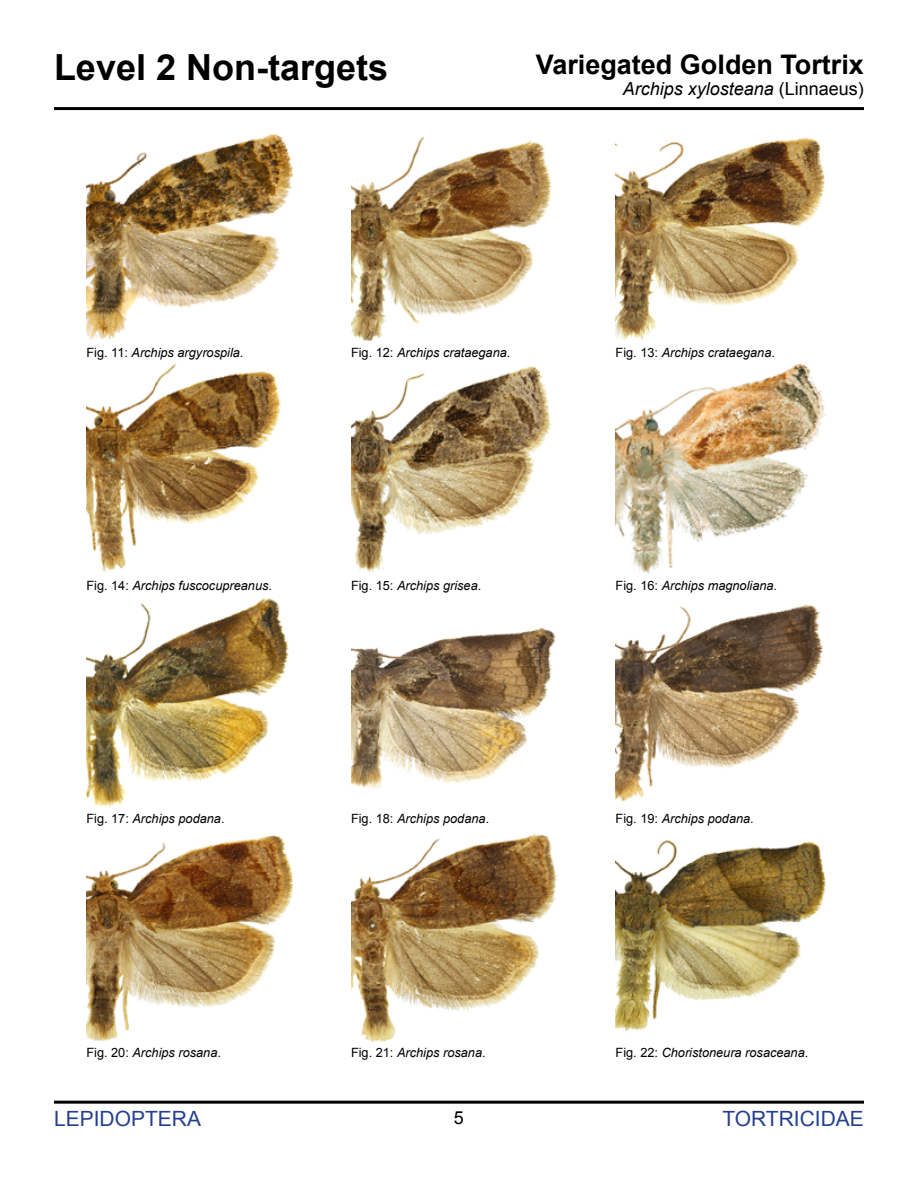
<style>
.page{position:relative;width:918px;height:1188px;background:#fff}
.page>*{position:absolute;margin:0;border:0;box-sizing:border-box;transform-origin:0 0}
.t1{font:700 36px "Arial";color:#000}
.t2{font:700 27px "Arial";color:#000}
.t3{font:21px "Arial";color:#25408f}
.t4{font:italic 18px "Arial";color:#000}
.t5{font:18px "Arial";color:#000}
.t6{font:italic 12.75px "Arial";color:#000}
.s1{font-style:normal}
</style>
<div class="page">
<hr style="left:54px;top:1101px;width:810px;height:3px;background:#000">
<hr style="left:54px;top:107px;width:810px;height:3px;background:#000">
<img style="left:86px;top:133px;width:207px;height:207px">
<img style="left:351px;top:137px;width:201px;height:204px">
<img style="left:616px;top:137px;width:210px;height:203px">
<img style="left:86px;top:364px;width:195px;height:209px">
<img style="left:351px;top:366px;width:201px;height:207px">
<img style="left:616px;top:362px;width:210px;height:212px">
<img style="left:86px;top:597px;width:203px;height:210px">
<img style="left:351px;top:627px;width:205px;height:162px">
<img style="left:616px;top:605px;width:207px;height:197px">
<img style="left:86px;top:835px;width:207px;height:207px">
<img style="left:351px;top:834px;width:207px;height:208px">
<img style="left:616px;top:840px;width:210px;height:192px">
<h1 class="t1" style="left:54px;top:44px;width:336px">Level 2 Non-targets</h1>
<h2 class="t2" style="left:536px;top:46px;width:330px">Variegated Golden Tortrix</h2>
<h3 class="t4" style="left:623px;top:77px;width:243px">Archips xylosteana <span class="s1">(Linnaeus)</span></h3>
<p class="t6" style="left:86px;top:344px;width:159px"><span class="s1">Fig. 11:</span> Archips argyrospila<span class="s1">.</span></p>
<p class="t6" style="left:351px;top:344px;width:161px"><span class="s1">Fig. 12:</span> Archips crataegana<span class="s1">.</span></p>
<p class="t6" style="left:616px;top:344px;width:161px"><span class="s1">Fig. 13:</span> Archips crataegana<span class="s1">.</span></p>
<p class="t6" style="left:86px;top:577px;width:187px"><span class="s1">Fig. 14:</span> Archips fuscocupreanus<span class="s1">.</span></p>
<p class="t6" style="left:351px;top:577px;width:132px"><span class="s1">Fig. 15:</span> Archips grisea<span class="s1">.</span></p>
<p class="t6" style="left:616px;top:577px;width:163px"><span class="s1">Fig. 16:</span> Archips magnoliana<span class="s1">.</span></p>
<p class="t6" style="left:86px;top:811px;width:140px"><span class="s1">Fig. 17:</span> Archips podana<span class="s1">.</span></p>
<p class="t6" style="left:351px;top:811px;width:140px"><span class="s1">Fig. 18:</span> Archips podana<span class="s1">.</span></p>
<p class="t6" style="left:616px;top:811px;width:140px"><span class="s1">Fig. 19:</span> Archips podana<span class="s1">.</span></p>
<p class="t6" style="left:86px;top:1044px;width:136px"><span class="s1">Fig. 20:</span> Archips rosana<span class="s1">.</span></p>
<p class="t6" style="left:351px;top:1044px;width:136px"><span class="s1">Fig. 21:</span> Archips rosana<span class="s1">.</span></p>
<p class="t6" style="left:616px;top:1044px;width:194px"><span class="s1">Fig. 22:</span> Choristoneura rosaceana<span class="s1">.</span></p>
<h3 class="t3" style="left:54px;top:1105px;width:149px">LEPIDOPTERA</h3>
<h3 class="t5" style="left:454px;top:1106px;width:12px">5</h3>
<h3 class="t3" style="left:722px;top:1105px;width:143px">TORTRICIDAE</h3>
</div>
